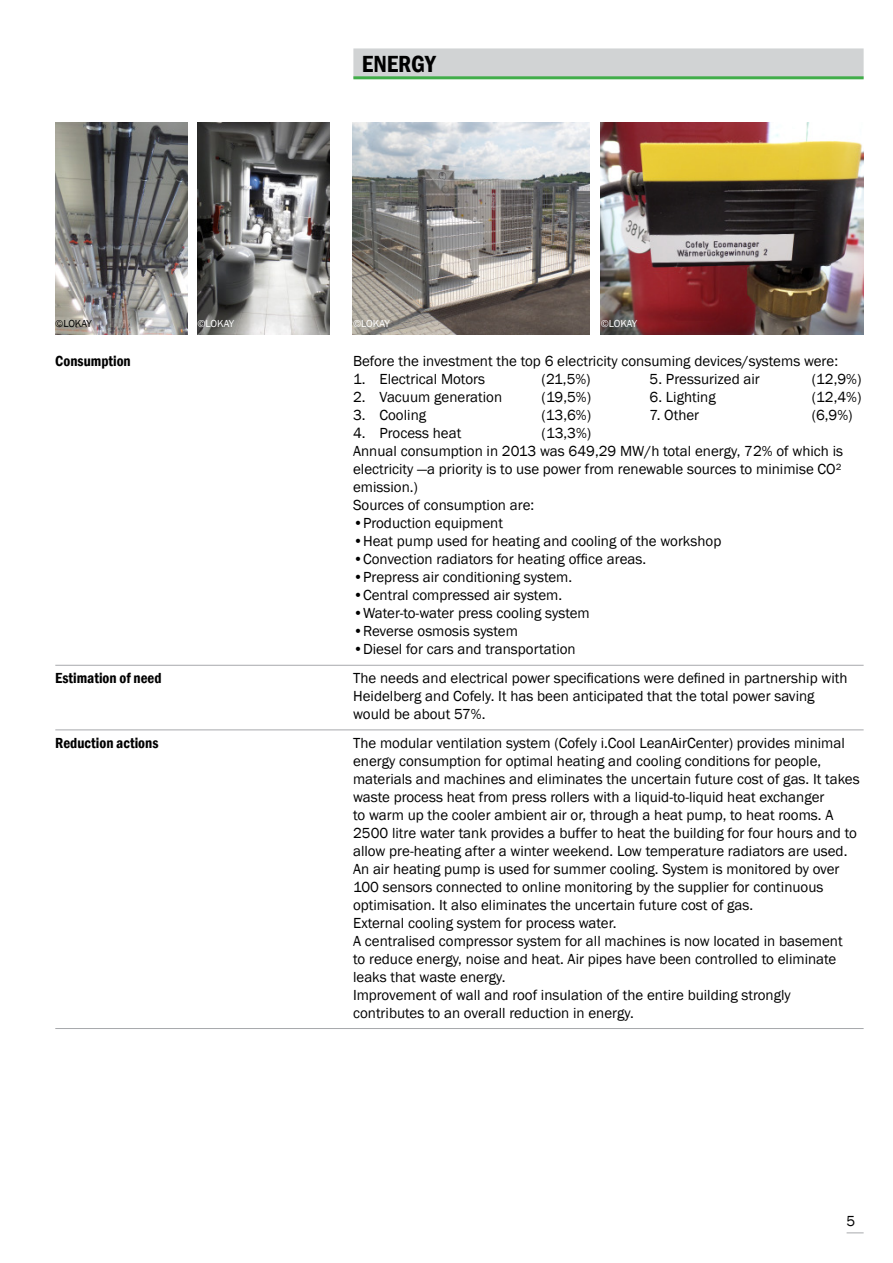
<style>
.page{position:relative;width:893px;height:1263px;background:#fff}
.page>*{position:absolute;margin:0;border:0;box-sizing:border-box;transform-origin:0 0}
.t1{font:600 condensed 24px "Franklin Gothic";color:#000}
.t2{font:15px/18px "Franklin Gothic";color:#000}
.t3{font:600 condensed 15px "Franklin Gothic";color:#000}
.t4{font:10.5px "Franklin Gothic";letter-spacing:-.01em;color:#fff}
.t5{font:10.5px "Franklin Gothic";letter-spacing:-.01em;color:#000}
</style>
<div class="page">
<svg style="left:846px;top:1233px;width:17px;height:1px"></svg>
<div style="left:353px;top:48px;width:510px;height:30px;background:#d1d3d4"></div>
<hr style="left:353px;top:76px;width:510px;height:3px;background:#41ad49">
<img style="left:197px;top:122px;width:132px;height:213px">
<img style="left:353px;top:122px;width:237px;height:213px">
<hr style="left:55px;top:665px;width:808px;height:1px;background:#a7a9ac">
<hr style="left:55px;top:730px;width:808px;height:1px;background:#a7a9ac">
<hr style="left:55px;top:1028px;width:808px;height:1px;background:#a7a9ac">
<img style="left:600px;top:122px;width:263px;height:213px">
<img style="left:55px;top:122px;width:132px;height:213px">
<h1 class="t1" style="left:362px;top:54px;width:75px">ENERGY</h1>
<p class="t5" style="left:55px;top:319px;width:38px">©LOKAY</p>
<p class="t4" style="left:600px;top:319px;width:38px">©LOKAY</p>
<p class="t4" style="left:197px;top:319px;width:38px">©LOKAY</p>
<p class="t4" style="left:353px;top:319px;width:38px">©LOKAY</p>
<p class="t3" style="left:55px;top:355px;width:77px">Consumption</p>
<p class="t2" style="left:353px;top:353px;width:486px">Before the investment the top 6 electricity consuming devices/systems were:</p>
<p class="t2" style="left:353px;top:371px;width:133px">1. Electrical Motors</p>
<p class="t2" style="left:541px;top:371px;width:51px">(21,5%)</p>
<p class="t2" style="left:649px;top:371px;width:112px">5. Pressurized air</p>
<p class="t2" style="left:811px;top:371px;width:51px">(12,9%)</p>
<p class="t2" style="left:353px;top:389px;width:151px">2. Vacuum generation</p>
<p class="t2" style="left:541px;top:389px;width:51px">(19,5%)</p>
<p class="t2" style="left:649px;top:389px;width:68px">6. Lighting</p>
<p class="t2" style="left:811px;top:389px;width:51px">(12,4%)</p>
<p class="t2" style="left:353px;top:407px;width:75px">3. Cooling</p>
<p class="t2" style="left:541px;top:407px;width:51px">(13,6%)</p>
<p class="t2" style="left:649px;top:407px;width:51px">7. Other</p>
<p class="t2" style="left:811px;top:407px;width:42px">(6,9%)</p>
<p class="t2" style="left:353px;top:425px;width:110px">4. Process heat</p>
<p class="t2" style="left:353px;top:425px;width:491px;text-indent:188px">(13,3%)<br>Annual consumption in 2013 was 649,29 MW/h total energy, 72% of which is electricity —a priority is to use power from renewable sources to minimise CO² emission.)<br>Sources of consumption are:</p>
<p class="t2" style="left:353px;top:515px;width:151px">•Production equipment</p>
<p class="t2" style="left:353px;top:533px;width:370px">•Heat pump used for heating and cooling of the workshop</p>
<p class="t2" style="left:353px;top:551px;width:294px">•Convection radiators for heating office areas.</p>
<p class="t2" style="left:353px;top:569px;width:221px">•Prepress air conditioning system.</p>
<p class="t2" style="left:353px;top:587px;width:210px">•Central compressed air system.</p>
<p class="t2" style="left:353px;top:605px;width:238px">•Water-to-water press cooling system</p>
<p class="t2" style="left:353px;top:623px;width:166px">•Reverse osmosis system</p>
<p class="t2" style="left:353px;top:641px;width:224px">•Diesel for cars and transportation</p>
<p class="t3" style="left:55px;top:672px;width:108px">Estimation of need</p>
<p class="t2" style="left:353px;top:670px;width:496px">The needs and electrical power specifications were defined in partnership with<br>Heidelberg and Cofely. It has been anticipated that the total power saving would be about 57%.</p>
<p class="t3" style="left:55px;top:736px;width:105px">Reduction actions</p>
<p class="t2" style="left:353px;top:734px;width:508px">The modular ventilation system (Cofely i.Cool LeanAirCenter) provides minimal energy consumption for optimal heating and cooling conditions for people, materials and machines and eliminates the uncertain future cost of gas. It takes waste process heat from press rollers with a liquid-to-liquid heat exchanger<br>to warm up the cooler ambient air or, through a heat pump, to heat rooms. A 2500 litre water tank provides a buffer to heat the building for four hours and to allow pre-heating after a winter weekend. Low temperature radiators are used.<br>An air heating pump is used for summer cooling. System is monitored by over 100 sensors connected to online monitoring by the supplier for continuous optimisation. It also eliminates the uncertain future cost of gas.<br>External cooling system for process water.<br>A centralised compressor system for all machines is now located in basement<br>to reduce energy, noise and heat. Air pipes have been controlled to eliminate leaks that waste energy.<br>Improvement of wall and roof insulation of the entire building strongly contributes to an overall reduction in energy.</p>
<p class="t2" style="left:846px;top:1213px;width:10px">5</p>
</div>
